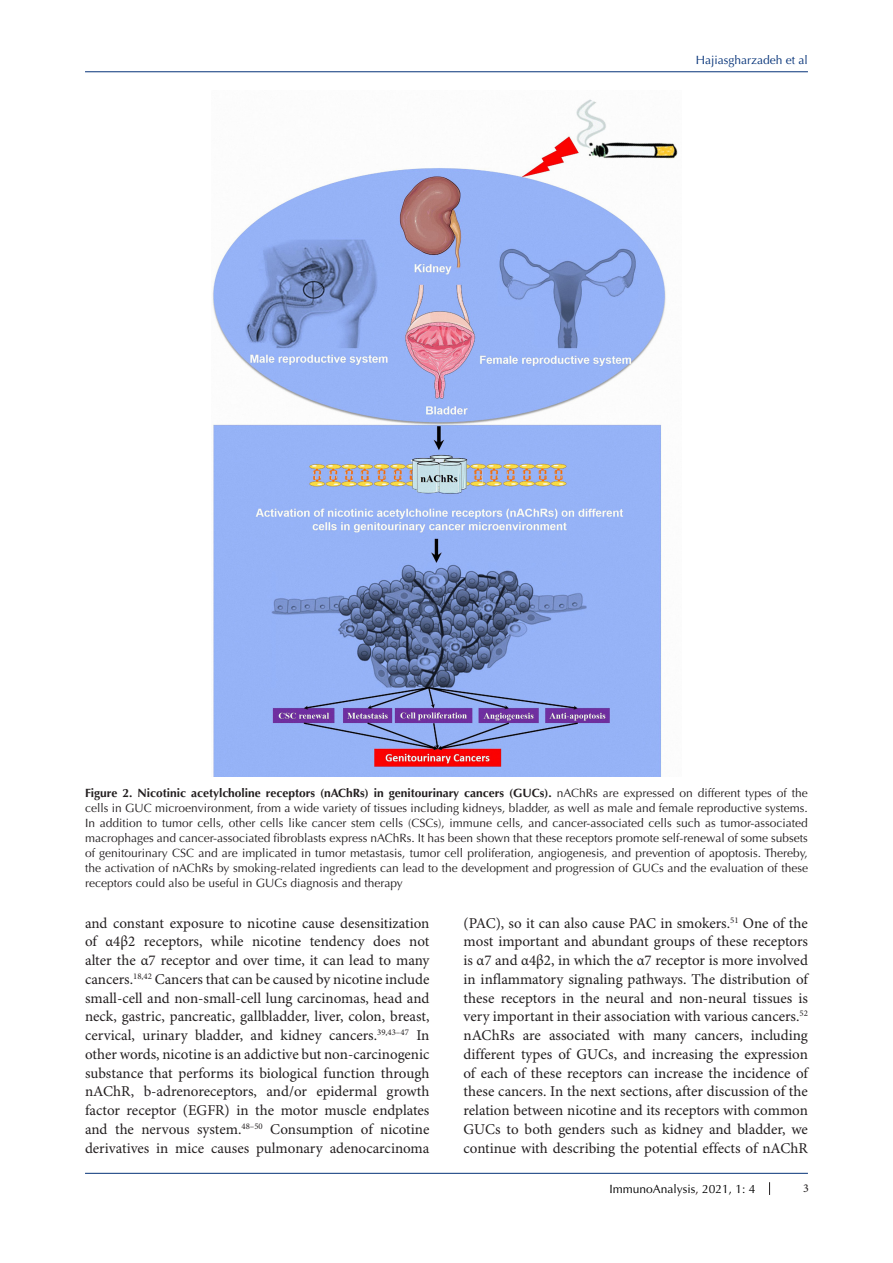
<style>
.page{position:relative;width:893px;height:1263px;background:#fff}
.page>*{position:absolute;margin:0;border:0;box-sizing:border-box;transform-origin:0 0}
.t1{font:15px/18.8px "Minion Pro";color:#231f20;text-align:justify}
.t2{font:12px/15px "Optima LT Std";color:#231f20;text-align:justify}
.t3{font:12px "Optima LT Std";color:#000}
.t4{font:12px "Optima LT Std";color:#053278}
.t5{font:12px "Minion Pro";color:#231f20}
.s1{font-weight:700}
.s2{color:#150000}
</style>
<div class="page">
<hr style="left:85px;top:71px;width:723px;height:1px;background:#053278">
<hr style="left:85px;top:1173px;width:723px;height:1px;background:#053278">
<svg style="left:769px;top:1182px;width:1px;height:13px"></svg>
<img style="left:212px;top:99px;width:466px;height:678px">
<p class="t4" style="left:696px;top:53px;width:114px">Hajiasgharzadeh et al</p>
<p class="t2" style="left:85px;top:785px;width:724px"><span class="s1">Figure 2. Nicotinic acetylcholine receptors (nAChRs) in genitourinary cancers (GUCs).</span> nAChRs are expressed on different types of the cells in GUC microenvironment, from a wide variety of tissues including kidneys, bladder, as well as male and female reproductive systems.<br>In addition to tumor cells, other cells like cancer stem cells (CSCs), immune cells, and cancer-associated cells such as tumor-associated macrophages and cancer-associated fibroblasts express nAChRs. It has been shown that these receptors promote self‐renewal of some subsets of genitourinary CSC and are implicated in tumor metastasis, tumor cell proliferation, angiogenesis, and prevention of apoptosis. Thereby, the activation of nAChRs by smoking-related ingredients can lead to the development and progression of GUCs and the evaluation of these receptors could also be useful in GUCs diagnosis and therapy</p>
<p class="t1" style="left:85px;top:914px;width:346px">and constant exposure to nicotine cause desensitization of α4β2 receptors, while nicotine tendency does not alter the α7 receptor and over time, it can lead to many cancers.<sup>18,42</sup> Cancers that can be caused by nicotine include small-cell and non-small-cell lung carcinomas, head and neck, gastric, pancreatic, gallbladder, liver, colon, breast, cervical, urinary bladder, and kidney cancers.<sup>39,43–47</sup> In other words, nicotine is an addictive but non-carcinogenic substance that performs its biological function through nAChR, b-adrenoreceptors, and/or epidermal growth factor receptor (EGFR) in the motor muscle endplates and the nervous system.<sup>48–50</sup> Consumption of nicotine derivatives in mice causes pulmonary adenocarcinoma</p>
<p class="t1" style="left:463px;top:914px;width:346px">(PAC), so it can also cause PAC in smokers.<sup>51</sup> One of the most important and abundant groups of these receptors is α7 and α4β2, in which the α7 receptor is more involved in inflammatory signaling pathways. The distribution of these receptors in the neural and non-neural tissues is very important in their association with various cancers.<sup>52 </sup>nAChRs are associated with many cancers, including different types of GUCs, and increasing the expression of each of these receptors can increase the incidence of these cancers. In the next sections, after discussion of the relation between nicotine and its receptors with common GUCs to both genders such as kidney and bladder, we continue with describing the potential effects of nAChR</p>
<p class="t3" style="left:609px;top:1181px;width:148px">ImmunoAnalysis<span class="s2">,</span> 2021, 1: 4</p>
<p class="t5" style="left:803px;top:1181px;width:7px">3</p>
</div>
